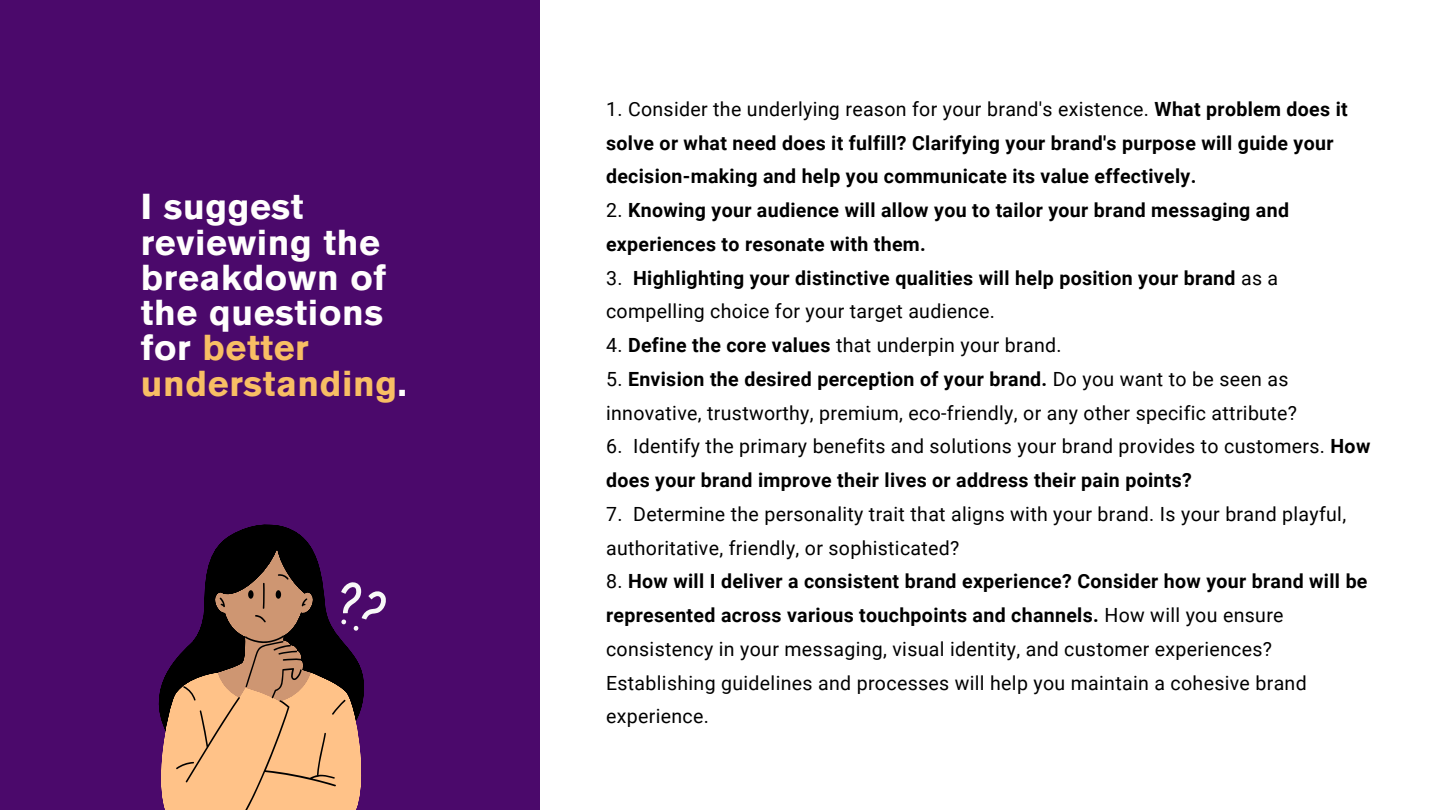
<style>
.page{position:relative;width:1440px;height:810px;background:#fff}
.page>*{position:absolute;margin:0;border:0;box-sizing:border-box;transform-origin:0 0}
.t1{font:700 35.9px/35.2px "Akzidenz Grotesk Pro";letter-spacing:.015em;color:#fffefd}
.t2{font:19.5px/33.8px "Roboto";letter-spacing:.015em;color:#000}
.t3{font:700 19.5px/33.8px "Roboto";letter-spacing:.015em;color:#000}
.s1{color:#f8be64}
.s2{font-weight:400}
.s3{font-weight:700}
</style>
<div class="page">
<div style="left:0;top:0;width:540px;height:810px;background:#4b096b"></div>
<svg style="left:214px;top:529px;width:99px;height:22px;fill:#000"></svg>
<svg style="left:158px;top:551px;width:228px;height:259px"></svg>
<p class="t1" style="left:141px;top:193px;width:267px">I suggest reviewing the breakdown of the questions for <span class="s1">better understanding</span>.</p>
<h1 class="t3" style="left:606px;top:92px;width:743px"><span class="s2">1. Consider the underlying reason for your brand's existence.</span> What problem does it solve or what need does it fulfill? Clarifying your brand's purpose will guide your decision-making and help you communicate its value effectively.</h1>
<p class="t3" style="left:606px;top:194px;width:684px"><span class="s2">2.</span> Knowing your audience will allow you to tailor your brand messaging and experiences to resonate with them.</p>
<p class="t3" style="left:606px;top:261px;width:674px"><span class="s2">3.</span> Highlighting your distinctive qualities will help position your brand <span class="s2">as a compelling choice for your target audience.</span></p>
<p class="t2" style="left:606px;top:329px;width:457px">4. <span class="s3">Define the core values</span> that underpin your brand.</p>
<p class="t2" style="left:606px;top:362px;width:692px">5. <span class="s3">Envision the desired perception of your brand.</span> Do you want to be seen as innovative, trustworthy, premium, eco-friendly, or any other specific attribute?</p>
<p class="t2" style="left:606px;top:430px;width:766px">6. Identify the primary benefits and solutions your brand provides to customers. <span class="s3">How does your brand improve their lives or address their pain points?</span></p>
<p class="t2" style="left:606px;top:497px;width:742px">7. Determine the personality trait that aligns with your brand. Is your brand playful, authoritative, friendly, or sophisticated?</p>
<p class="t2" style="left:606px;top:565px;width:763px">8. <span class="s3">How will I deliver a consistent brand experience? Consider how your brand will be represented across various touchpoints and channels.</span> How will you ensure consistency in your messaging, visual identity, and customer experiences?<br>Establishing guidelines and processes will help you maintain a cohesive brand experience.</p>
</div>
